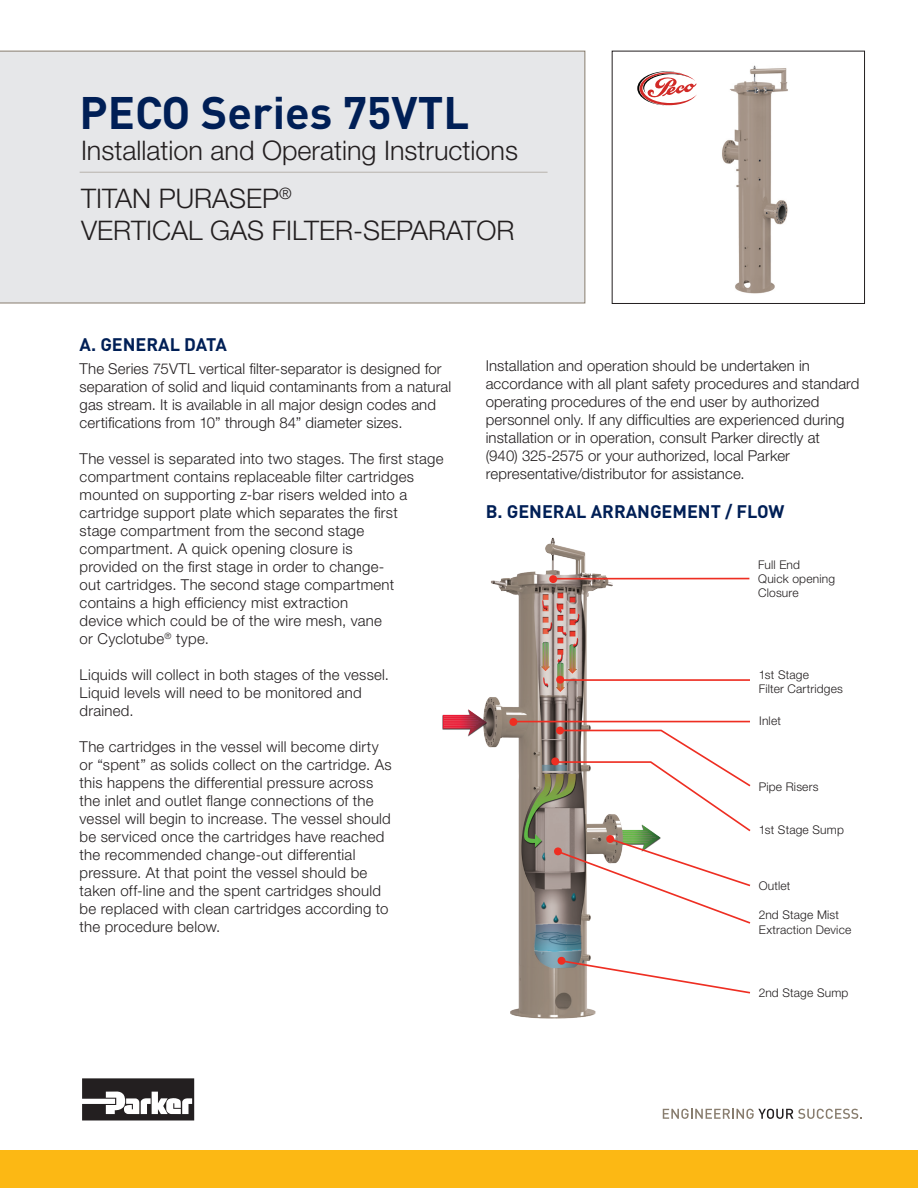
<style>
.page{position:relative;width:918px;height:1188px;background:#fff}
.page>*{position:absolute;margin:0;border:0;box-sizing:border-box;transform-origin:0 0}
.t1{font:700 45px "DINOT";color:#001f56}
.t2{font:300 27px "Helvetica Neue LT Std";color:#231f20}
.Headers{font:700 18px "DINOT";color:#001f56}
.Body{font:300 15px/18px "Helvetica Neue LT Std";letter-spacing:.015em;color:#231f20}
.t3{font:300 12px/14.4px "Helvetica Neue LT Std";letter-spacing:.015em;color:#231f20}
</style>
<div class="page">
<div style="left:0;top:1150px;width:918px;height:38px;background:#fcb814"></div>
<svg style="left:663px;top:1109px;width:199px;height:10px"></svg>
<svg style="left:82px;top:1078px;width:112px;height:42px"></svg>
<div style="left:0;top:51px;width:585px;height:252px;background:#e6e7e9"></div>
<img style="left:671px;top:65px;width:117px;height:229px">
<div style="left:612px;top:51px;width:253px;height:253px;border:1px solid #231f20"></div>
<img style="left:442px;top:537px;width:251px;height:482px">
<svg style="left:549px;top:575px;width:9px;height:9px"></svg>
<svg style="left:556px;top:675px;width:9px;height:9px"></svg>
<hr style="left:553px;top:578px;width:196px;height:2px;background:#ee2e22">
<hr style="left:512px;top:721px;width:238px;height:1px;background:#ee2e22">
<hr style="left:559px;top:679px;width:191px;height:2px;background:#ee2e22">
<svg style="left:551px;top:726px;width:200px;height:199px"></svg>
<svg style="left:557px;top:956px;width:193px;height:39px"></svg>
<svg style="left:507px;top:717px;width:25px;height:19px"></svg>
<svg style="left:637px;top:71px;width:60px;height:34px"></svg>
<hr style="left:80px;top:172px;width:468px;height:1px;background:#887d6e">
<p class="t1" style="left:80px;top:82px;width:391px">PECO Series 75VTL</p>
<p class="t2" style="left:81px;top:134px;width:439px">Installation and Operating Instructions</p>
<p class="t2" style="left:81px;top:182px;width:212px">TITAN PURASEP<sup>®</sup></p>
<p class="t2" style="left:81px;top:214px;width:435px">VERTICAL GAS FILTER-SEPARATOR</p>
<p class="Headers" style="left:80px;top:333px;width:149px">A. GENERAL DATA</p>
<p class="Body" style="left:80px;top:359px;width:373px">The Series 75VTL vertical filter-separator is designed for separation of solid and liquid contaminants from a natural gas stream. It is available in all major design codes and certifications from 10” through 84” diameter sizes.</p>
<p class="Body" style="left:80px;top:449px;width:365px">The vessel is separated into two stages. The first stage compartment contains replaceable filter cartridges mounted on supporting z-bar risers welded into a cartridge support plate which separates the first<br>stage compartment from the second stage compartment. A quick opening closure is<br>provided on the first stage in order to change-<br>out cartridges. The second stage compartment contains a high efficiency mist extraction<br>device which could be of the wire mesh, vane<br>or Cyclotube<sup>®</sup> type.</p>
<p class="Body" style="left:80px;top:665px;width:311px">Liquids will collect in both stages of the vessel.<br>Liquid levels will need to be monitored and drained.</p>
<p class="Body" style="left:80px;top:737px;width:314px">The cartridges in the vessel will become dirty or “spent” as solids collect on the cartridge. As this happens the differential pressure across the inlet and outlet flange connections of the vessel will begin to increase. The vessel should be serviced once the cartridges have reached the recommended change-out differential pressure. At that point the vessel should be taken off-line and the spent cartridges should be replaced with clean cartridges according to the procedure below.</p>
<p class="Body" style="left:486px;top:356px;width:375px">Installation and operation should be undertaken in accordance with all plant safety procedures and standard operating procedures of the end user by authorized personnel only. If any difficulties are experienced during installation or in operation, consult Parker directly at<br>(940) 325-2575 or your authorized, local Parker representative/distributor for assistance.</p>
<p class="Headers" style="left:486px;top:500px;width:300px">B. GENERAL ARRANGEMENT / FLOW</p>
<p class="t3" style="left:758px;top:557px;width:43px">Full End</p>
<p class="t3" style="left:758px;top:571px;width:78px">Quick opening</p>
<p class="t3" style="left:758px;top:586px;width:42px">Closure</p>
<p class="t3" style="left:759px;top:667px;width:86px">1st Stage<br>Filter Cartridges</p>
<p class="t3" style="left:759px;top:714px;width:23px">Inlet</p>
<p class="t3" style="left:759px;top:779px;width:61px">Pipe Risers</p>
<p class="t3" style="left:759px;top:822px;width:87px">1st Stage Sump</p>
<p class="t3" style="left:759px;top:878px;width:33px">Outlet</p>
<p class="t3" style="left:759px;top:907px;width:94px">2nd Stage Mist<br>Extraction Device</p>
<p class="t3" style="left:759px;top:986px;width:91px">2nd Stage Sump</p>
</div>
